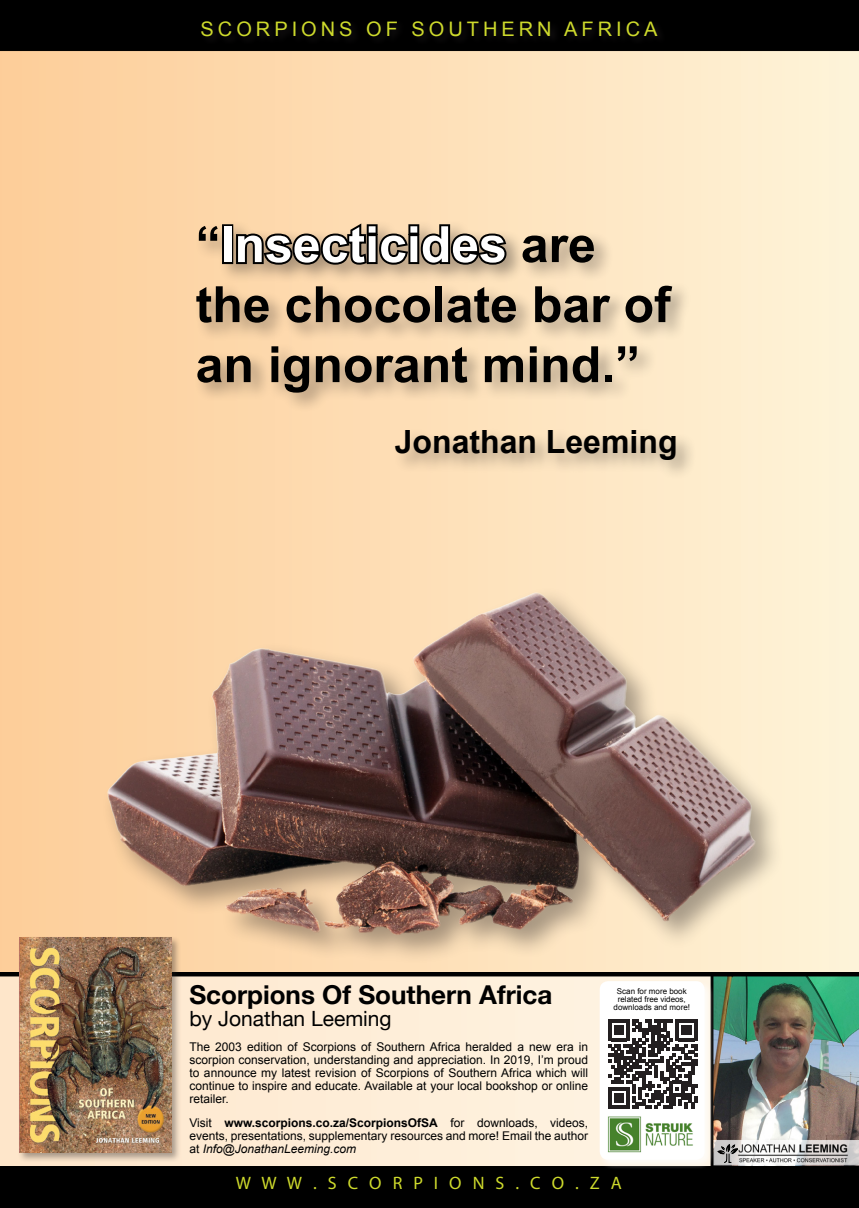
<style>
.page{position:relative;width:859px;height:1208px;background:#fff}
.page>*{position:absolute;margin:0;border:0;box-sizing:border-box;transform-origin:0 0}
.Text_Body{font:700 50px/60px "Arial";color:#000}
.Text_Body-2{font:700 32px "Arial";color:#000}
.t1{font:700 26px "Helvetica Neue";color:#000}
.t2{font:21px "Helvetica Neue";color:#000}
.t3{font:20px "Arial";letter-spacing:.2em;color:#ceda2c}
.t4{font:18px "Myriad Pro";color:#ceda2c}
.t5{font:12px/13px "Arial";color:#000;text-align:justify}
.t6{font:700 12px "Arial";color:#000}
.t7{font:8px/8px "Arial";color:#000;text-align:center}
.s1{color:#fff}
.s2{font-style:italic}
</style>
<div class="page">
<div style="left:0;top:37px;width:859px;height:962px;background:linear-gradient(to right,#fdcd98,#fef3d8)"></div>
<div style="left:0;top:0;width:859px;height:51px;background:#000"></div>
<div style="left:200px;top:19px;width:467px;height:27px;background:#030303"></div>
<div style="left:0;top:1165px;width:859px;height:43px;background:#000"></div>
<img style="left:713px;top:976px;width:146px;height:164px">
<div style="left:0;top:975px;width:711px;height:190px;background:#feeed9"></div>
<hr style="left:711px;top:974px;width:2px;height:193px;background:#000">
<div style="left:598px;top:979px;width:117px;height:191px;background:#fff;opacity:.75"></div>
<div style="left:600px;top:981px;width:105px;height:178px;background:#fff;border-radius:9px"></div>
<svg style="left:608px;top:1019px;width:89px;height:89px"></svg>
<img style="left:607px;top:1116px;width:86px;height:37px">
<svg style="left:713px;top:1140px;width:146px;height:25px"></svg>
<img style="left:717px;top:1143px;width:16px;height:19px">
<img style="left:733px;top:1141px;width:118px;height:24px">
<div style="left:192px;top:219px;width:504px;height:261px;background:#231f20;opacity:.4"></div>
<div style="left:222px;top:224px;width:11px;height:40px;border:4px solid #000"></div>
<svg style="left:234px;top:220px;width:275px;height:48px;background:#7e6e59"></svg>
<div style="left:101px;top:586px;width:684px;height:379px;background:#231f20;opacity:.4"></div>
<img style="left:107px;top:592px;width:649px;height:355px">
<hr style="left:0;top:972px;width:859px;height:4px;background:#000">
<div style="left:17px;top:936px;width:164px;height:227px;background:#231f20;opacity:.4"></div>
<img style="left:19px;top:938px;width:152px;height:214px">
<h3 class="t3" style="left:201px;top:16px;width:154px">SCORPIONS</h3>
<h3 class="t3" style="left:366px;top:16px;width:33px">OF</h3>
<h3 class="t3" style="left:411px;top:16px;width:142px">SOUTHERN</h3>
<h3 class="t3" style="left:564px;top:16px;width:95px">AFRICA</h3>
<p class="Text_Body" style="left:196px;top:216px;width:477px">“<span class="s1">Insecticides</span> are the chocolate bar of an ignorant mind “.</p>
<p class="Text_Body-2" style="left:395px;top:421px;width:284px">Jonathan Leeming</p>
<h3 class="t1" style="left:189px;top:974px;width:365px">Scorpions Of Southern Africa</h3>
<h3 class="t2" style="left:189px;top:1003px;width:204px">by Jonathan Leeming</h3>
<p class="t5" style="left:189px;top:1040px;width:400px">The 2003 edition of Scorpions of Southern Africa heralded a new era in scorpion conservation, understanding and appreciation In. 2019, m’ I proud to announce my latest revision of Scorpions of Southern Africa which will continue to inspire and educate. Available at your local bookshop or online retailer.</p>
<p class="t5" style="left:550px;top:1116px;width:40px">videos,</p>
<p class="t6" style="left:224px;top:1115px;width:215px">www.scorpions.co.za/ScorpionsOfSA</p>
<p class="t5" style="left:450px;top:1116px;width:16px">for</p>
<p class="t5" style="left:189px;top:1116px;width:400px;text-align:left">Visit<br>events, presentations, supplementary resources and more! Email the author at <span class="s2">Info@JonathanLeeming.com</span></p>
<p class="t5" style="left:477px;top:1116px;width:62px">downloads,</p>
<p class="t7" style="left:614px;top:987px;width:78px">Scan for more book related free videos, downloads and more!</p>
<h3 class="t4" style="left:236px;top:1171px;width:17px">W</h3>
<h3 class="t4" style="left:261px;top:1171px;width:17px">W</h3>
<h3 class="t4" style="left:287px;top:1171px;width:17px">W</h3>
<h3 class="t4" style="left:313px;top:1171px;width:25px">S.</h3>
<h3 class="t4" style="left:348px;top:1171px;width:12px">C</h3>
<h3 class="t4" style="left:369px;top:1171px;width:14px">O</h3>
<h3 class="t4" style="left:393px;top:1171px;width:11px">R</h3>
<h3 class="t4" style="left:413px;top:1171px;width:11px">P</h3>
<h3 class="t4" style="left:434px;top:1171px;width:29px">OI</h3>
<h3 class="t4" style="left:473px;top:1171px;width:13px">N</h3>
<h3 class="t4" style="left:496px;top:1171px;width:10px">S</h3>
<h3 class="t4" style="left:515px;top:1171px;width:27px">C.</h3>
<h3 class="t4" style="left:552px;top:1171px;width:14px">O</h3>
<h3 class="t4" style="left:575px;top:1171px;width:26px">Z.</h3>
<h3 class="t4" style="left:611px;top:1171px;width:13px">A</h3>
</div>
